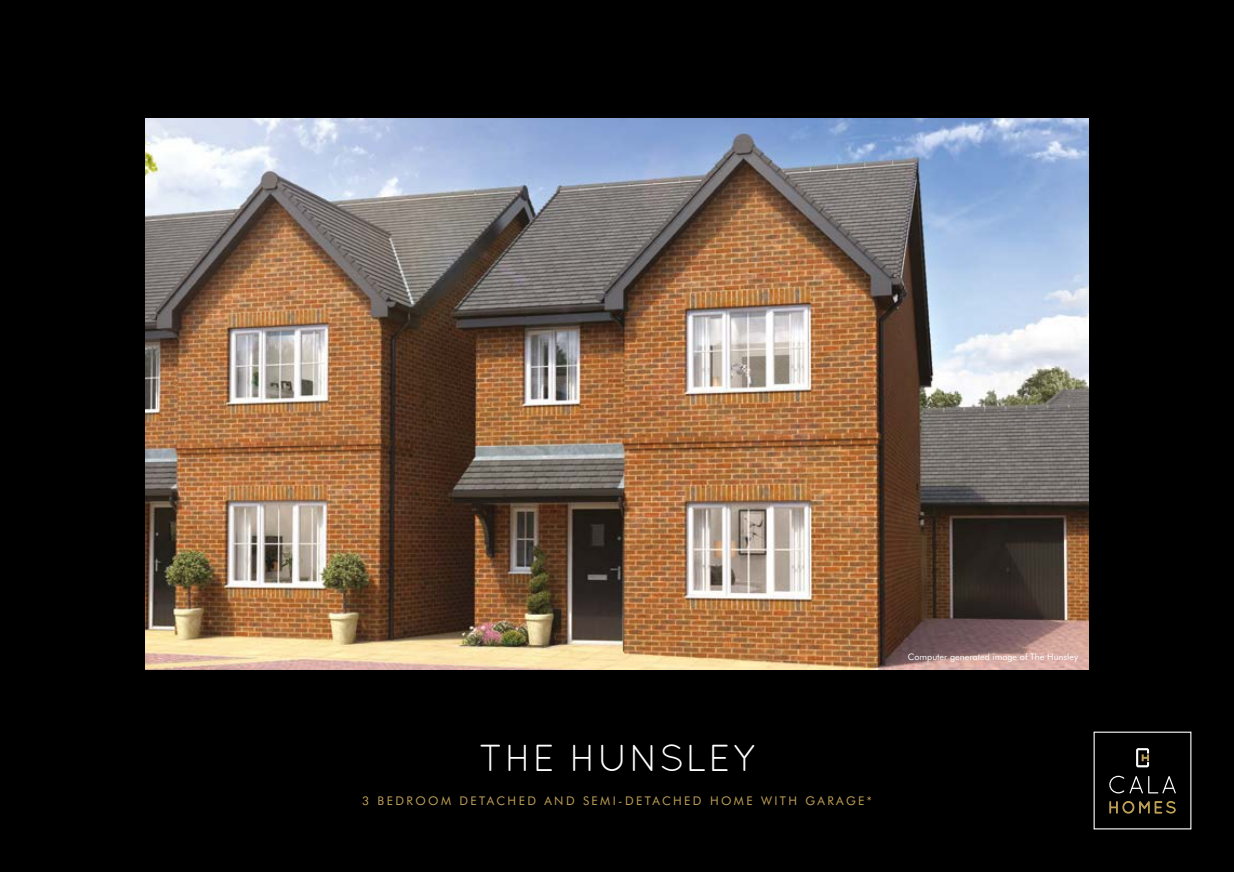
<style>
.page{position:relative;width:1234px;height:872px;background:#fff}
.page>*{position:absolute;margin:0;border:0;box-sizing:border-box;transform-origin:0 0}
.t1{font:37.5px "Quicksand";letter-spacing:.04em;color:#fff}
.t2{font:12px "Futura BT";letter-spacing:.2em;color:#be9f56}
.t3{font:9px "Futura BT";color:#fff}
</style>
<div class="page">
<div style="left:0;top:0;width:1233px;height:872px;background:#000"></div>
<svg style="left:1136px;top:748px;width:12px;height:19px"></svg>
<svg style="left:1109px;top:775px;width:66px;height:18px"></svg>
<svg style="left:1109px;top:801px;width:66px;height:12px"></svg>
<img style="left:145px;top:119px;width:943px;height:550px">
<h1 class="t1" style="left:479px;top:736px;width:277px">THE HUNSLEY</h1>
<p class="t2" style="left:362px;top:793px;width:511px">3 BEDROOM DETACHED AND SEMI-DETACHED HOME WITH GARAGE*</p>
<p class="t3" style="left:907px;top:651px;width:172px">Computer generated image of The Hunsley</p>
</div>
